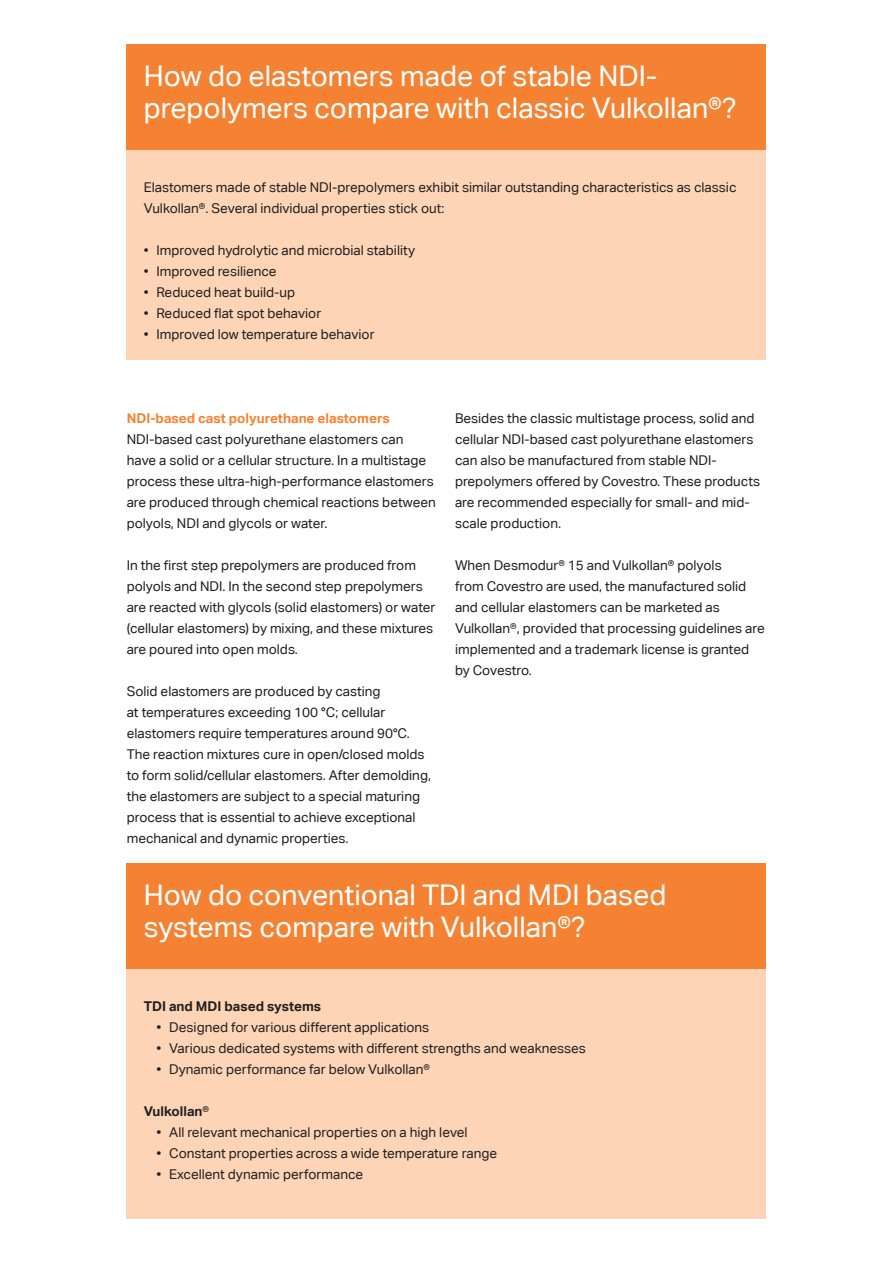
<style>
.page{position:relative;width:893px;height:1263px;background:#fff}
.page>*{position:absolute;margin:0;border:0;box-sizing:border-box;transform-origin:0 0}
.t1{font:28.5px/31.5px "Aktiv Grotesk";color:#fff}
.t2{font:13.5px/21px "Aktiv Grotesk";color:#231f20}
.t3{font:700 13.5px "Aktiv Grotesk";color:#f48232}
.t4{font:700 13.5px "Aktiv Grotesk";color:#231f20}
</style>
<div class="page">
<div style="left:127px;top:150px;width:639px;height:210px;background:#fdd5b6"></div>
<div style="left:127px;top:45px;width:639px;height:105px;background:#f48232"></div>
<div style="left:127px;top:864px;width:639px;height:105px;background:#f48232"></div>
<div style="left:127px;top:969px;width:639px;height:249px;background:#fdd5b6"></div>
<p class="t1" style="left:144px;top:60px;width:594px">How do elastomers made of stable NDI&shy;prepolymers compare with classic Vulkollan®?</p>
<p class="t2" style="left:144px;top:176px;width:594px">Elastomers made of stable NDI-prepolymers exhibit similar outstanding characteristics as classic<br>Vulkollan®. Several individual properties stick out:</p>
<p class="t2" style="left:144px;top:239px;width:273px">• Improved hydrolytic and microbial stability</p>
<p class="t2" style="left:144px;top:260px;width:134px">• Improved resilience</p>
<p class="t2" style="left:144px;top:281px;width:153px">• Reduced heat build-up</p>
<p class="t2" style="left:144px;top:302px;width:179px">• Reduced flat spot behavior</p>
<p class="t2" style="left:144px;top:323px;width:232px">• Improved low temperature behavior</p>
<p class="t3" style="left:127px;top:409px;width:265px">NDI-based cast polyurethane elastomers</p>
<p class="t2" style="left:127px;top:428px;width:311px">NDI-based cast polyurethane elastomers can have a solid or a cellular structure. In a multistage process these ultra-high-performance elastomers are produced through chemical reactions between polyols, NDI and glycols or water.</p>
<p class="t2" style="left:127px;top:554px;width:310px">In the first step prepolymers are produced from polyols and NDI. In the second step prepolymers are reacted with glycols (solid elastomers) or water (cellular elastomers) by mixing, and these mixtures are poured into open molds.</p>
<p class="t2" style="left:127px;top:680px;width:306px">Solid elastomers are produced by casting<br>at temperatures exceeding 100 °C; cellular elastomers require temperatures around 90°C.<br>The reaction mixtures cure in open/closed molds to form solid/cellular elastomers. After demolding, the elastomers are subject to a special maturing process that is essential to achieve exceptional mechanical and dynamic properties.</p>
<p class="t2" style="left:455px;top:407px;width:307px">Besides the classic multistage process, solid and cellular NDI-based cast polyurethane elastomers can also be manufactured from stable NDI&shy;prepolymers offered by Covestro. These products are recommended especially for small- and mid&shy;scale production.</p>
<p class="t2" style="left:455px;top:554px;width:311px">When Desmodur® 15 and Vulkollan® polyols<br>from Covestro are used, the manufactured solid and cellular elastomers can be marketed as Vulkollan®, provided that processing guidelines are implemented and a trademark license is granted by Covestro.</p>
<p class="t1" style="left:144px;top:879px;width:524px">How do conventional TDI and MDI based systems compare with Vulkollan®?</p>
<p class="t4" style="left:144px;top:997px;width:179px">TDI and MDI based systems</p>
<p class="t2" style="left:156px;top:1016px;width:274px">• Designed for various different applications</p>
<p class="t2" style="left:156px;top:1037px;width:431px">• Various dedicated systems with different strengths and weaknesses</p>
<p class="t2" style="left:156px;top:1058px;width:275px">• Dynamic performance far below Vulkollan®</p>
<p class="t4" style="left:144px;top:1102px;width:67px">Vulkollan®</p>
<p class="t2" style="left:156px;top:1121px;width:313px">• All relevant mechanical properties on a high level</p>
<p class="t2" style="left:156px;top:1142px;width:342px">• Constant properties across a wide temperature range</p>
<p class="t2" style="left:156px;top:1163px;width:208px">• Excellent dynamic performance</p>
</div>
